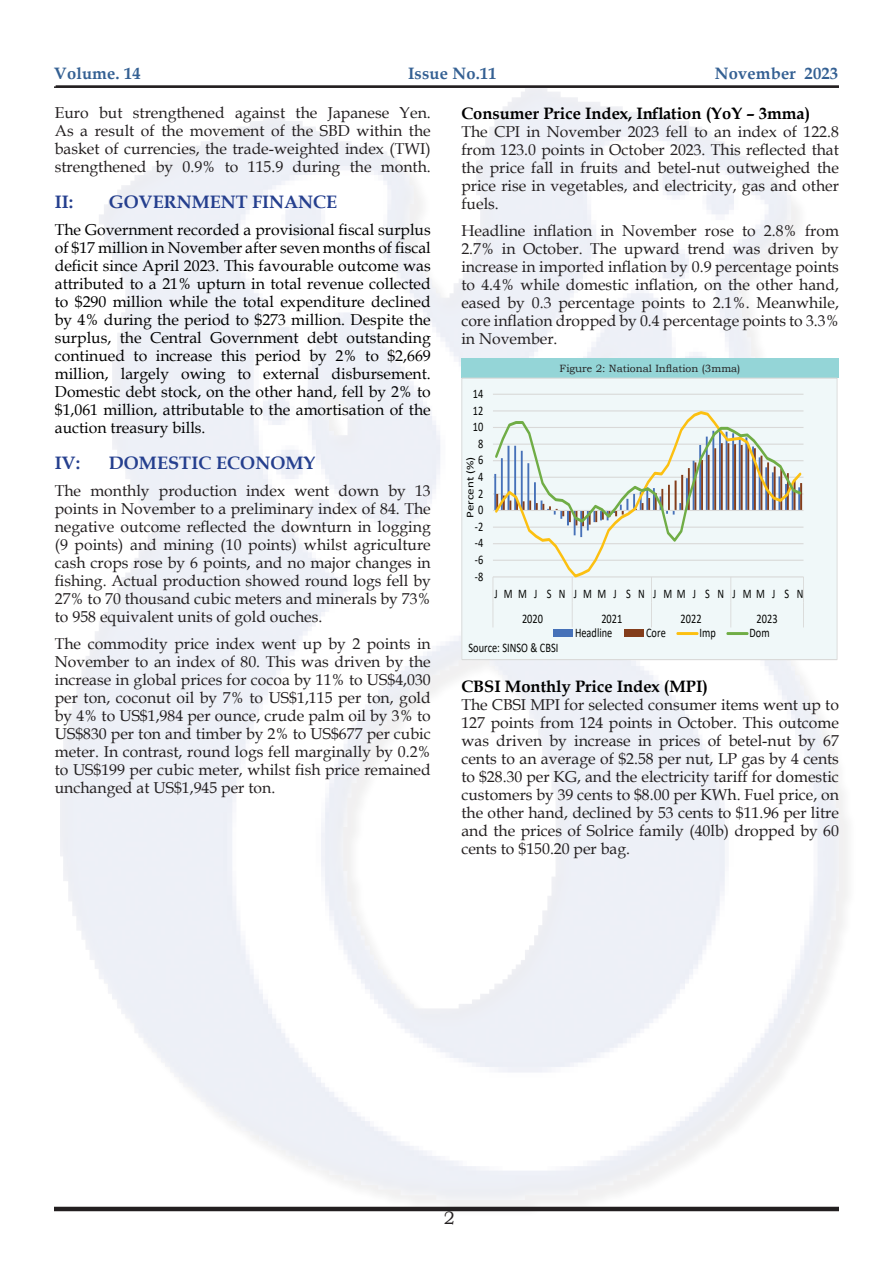
<style>
.page{position:relative;width:893px;height:1263px;background:#fff}
.page>*{position:absolute;margin:0;border:0;box-sizing:border-box;transform-origin:0 0}
.t1{font:700 18px "Book Antiqua";color:#253f8e}
.t2{font:18px "Bookman Old Style";color:#231f20}
.t3{font:700 16.5px "Book Antiqua";color:#000}
.t4{font:700 16.5px "Book Antiqua";letter-spacing:.01em;color:#346093}
.t5{font:15.75px/18px "Book Antiqua";color:#231f20;text-align:justify}
.t6{font:15.75px/18px "Book Antiqua";color:#000;text-align:justify}
.t7{font:13.05px "Calibri";letter-spacing:.005em;color:#040503;scale:.79 1}
.t8{font:13.05px/25.3px "Calibri";letter-spacing:.695em;color:#040503;scale:.79 1}
.t9{font:10.5px "Bookman Old Style";color:#231f20}
.t10{font:10.35px "Calibri";color:#040503;scale:1.27 1}
</style>
<div class="page">
<hr style="left:54px;top:86px;width:785px;height:2px;background:#231f20">
<div style="left:53px;top:88px;width:787px;height:1119px;background:#2b3073;opacity:.48"></div>
<hr style="left:54px;top:1207px;width:785px;height:4px;background:#231f20">
<hr style="left:56px;top:85px;width:783px;height:3px;background:#231f20">
<div style="left:461px;top:359px;width:378px;height:19px;background:#94d5d7"></div>
<div style="left:462px;top:378px;width:375px;height:282px;background:#f0f8f9"></div>
<hr style="left:493px;top:394px;width:310px;height:1px;background:#d9d9d8">
<svg style="left:492px;top:577px;width:1px;height:50px"></svg>
<svg style="left:572px;top:578px;width:1px;height:49px"></svg>
<svg style="left:651px;top:578px;width:1px;height:49px"></svg>
<svg style="left:730px;top:578px;width:1px;height:49px"></svg>
<svg style="left:803px;top:577px;width:1px;height:50px"></svg>
<svg style="left:493px;top:410px;width:310px;height:168px"></svg>
<svg style="left:493px;top:420px;width:310px;height:124px"></svg>
<div style="left:553px;top:630px;width:20px;height:7px;background:#4671b8"></div>
<div style="left:624px;top:630px;width:20px;height:7px;background:#833d1b"></div>
<hr style="left:677px;top:632px;width:20px;height:3px;background:#fcc011">
<hr style="left:727px;top:632px;width:20px;height:3px;background:#70ad46">
<div style="left:461px;top:378px;width:376px;height:282px;border:1px solid #d9d9d8"></div>
<p class="t4" style="left:54px;top:62px;width:88px">Volume. 14</p>
<p class="t4" style="left:408px;top:62px;width:90px">Issue No.11</p>
<p class="t4" style="left:715px;top:62px;width:125px">November 2023</p>
<p class="t5" style="left:55px;top:103px;width:377px">Euro but strengthened against the Japanese Yen.<br>As a result of the movement of the SBD within the basket of currencies, the trade-weighted index (TWI) strengthened by 0.9% to 115.9 during the month.</p>
<p class="t1" style="left:55px;top:190px;width:20px">II:</p>
<p class="t1" style="left:109px;top:190px;width:230px">GOVERNMENT FINANCE</p>
<p class="t6" style="left:55px;top:220px;width:377px">The Government recorded a provisional fiscal surplus of $17 million in November after seven months of fiscal deficit since April 2023. This favourable outcome was attributed to a 21% upturn in total revenue collected to $290 million while the total expenditure declined by 4% during the period to $273 million. Despite the surplus, the Central Government debt outstanding continued to increase this period by 2% to $2,669 million, largely owing to external disbursement.<br>Domestic debt stock, on the other hand, fell by 2% to $1,061 million, attributable to the amortisation of the auction treasury bills.</p>
<p class="t1" style="left:55px;top:451px;width:27px">IV:</p>
<p class="t1" style="left:109px;top:451px;width:208px">DOMESTIC ECONOMY</p>
<p class="t5" style="left:55px;top:481px;width:377px">The monthly production index went down by 13 points in November to a preliminary index of 84. The negative outcome reflected the downturn in logging (9 points) and mining (10 points) whilst agriculture cash crops rose by 6 points, and no major changes in fishing. Actual production showed round logs fell by 27% to 70 thousand cubic meters and minerals by 73% to 958 equivalent units of gold ouches.</p>
<p class="t5" style="left:55px;top:634px;width:377px">The commodity price index went up by 2 points in November to an index of 80. This was driven by the increase in global prices for cocoa by 11% to US$4,030 per ton, coconut oil by 7% to US$1,115 per ton, gold by 4% to US$1,984 per ounce, crude palm oil by 3% to US$830 per ton and timber by 2% to US$677 per cubic meter. In contrast, round logs fell marginally by 0.2% to US$199 per cubic meter, whilst fish price remained unchanged at US$1,945 per ton.</p>
<p class="t3" style="left:461px;top:102px;width:350px">Consumer Price Index, Inflation (YoY – 3mma)</p>
<p class="t5" style="left:461px;top:122px;width:379px">The CPI in November 2023 fell to an index of 122.8 from 123.0 points in October 2023. This reflected that the price fall in fruits and betel-nut outweighed the price rise in vegetables, and electricity, gas and other fuels.</p>
<p class="t5" style="left:461px;top:221px;width:379px">Headline inflation in November rose to 2.8% from 2.7% in October. The upward trend was driven by increase in imported inflation by 0.9 percentage points to 4.4% while domestic inflation, on the other hand, eased by 0.3 percentage points to 2.1%. Meanwhile, core inflation dropped by 0.4 percentage points to 3.3% in November.</p>
<p class="t9" style="left:560px;top:362px;width:182px">Figure 2: National Inflation (3mma)</p>
<p class="t7" style="left:473px;top:385px;width:15px">14</p>
<p class="t7" style="left:473px;top:401px;width:15px">12</p>
<p class="t7" style="left:473px;top:418px;width:15px">10</p>
<p class="t7" style="left:478px;top:434px;width:8px">8</p>
<p class="t7" style="left:478px;top:451px;width:8px">6</p>
<p class="t10" style="left:463px;top:518px;width:50px;rotate:-90deg">Percent (%)</p>
<p class="t7" style="left:478px;top:468px;width:8px">4</p>
<p class="t7" style="left:478px;top:484px;width:8px">2</p>
<p class="t7" style="left:478px;top:501px;width:8px">0</p>
<p class="t7" style="left:475px;top:517px;width:12px">-2</p>
<p class="t7" style="left:475px;top:534px;width:12px">-4</p>
<p class="t7" style="left:475px;top:551px;width:12px">-6</p>
<p class="t7" style="left:475px;top:567px;width:12px">-8</p>
<p class="t8" style="left:522px;top:580px;width:358px;text-indent:-27px">JMMJ SNJMMJ SNJMMJ SNJMMJ SN<br>2020</p>
<p class="t7" style="left:601px;top:610px;width:28px">2021</p>
<p class="t7" style="left:681px;top:610px;width:28px">2022</p>
<p class="t7" style="left:757px;top:610px;width:28px">2023</p>
<p class="t7" style="left:575px;top:624px;width:49px">Headline</p>
<p class="t7" style="left:646px;top:624px;width:26px">Core</p>
<p class="t7" style="left:700px;top:624px;width:22px">Imp</p>
<p class="t7" style="left:750px;top:624px;width:27px">Dom</p>
<p class="t3" style="left:461px;top:675px;width:248px">CBSI Monthly Price Index (MPI)</p>
<p class="t5" style="left:461px;top:695px;width:379px">The CBSI MPI for selected consumer items went up to 127 points from 124 points in October. This outcome was driven by increase in prices of betel-nut by 67 cents to an average of $2.58 per nut, LP gas by 4 cents to $28.30 per KG, and the electricity tariff for domestic customers by 39 cents to $8.00 per KWh. Fuel price, on the other hand, declined by 53 cents to $11.96 per litre and the prices of Solrice family (40lb) dropped by 60 cents to $150.20 per bag.</p>
<p class="t7" style="left:469px;top:638px;width:115px">Source: SINSO &amp; CBSI</p>
<p class="t2" style="left:444px;top:1206px;width:13px">2</p>
</div>
